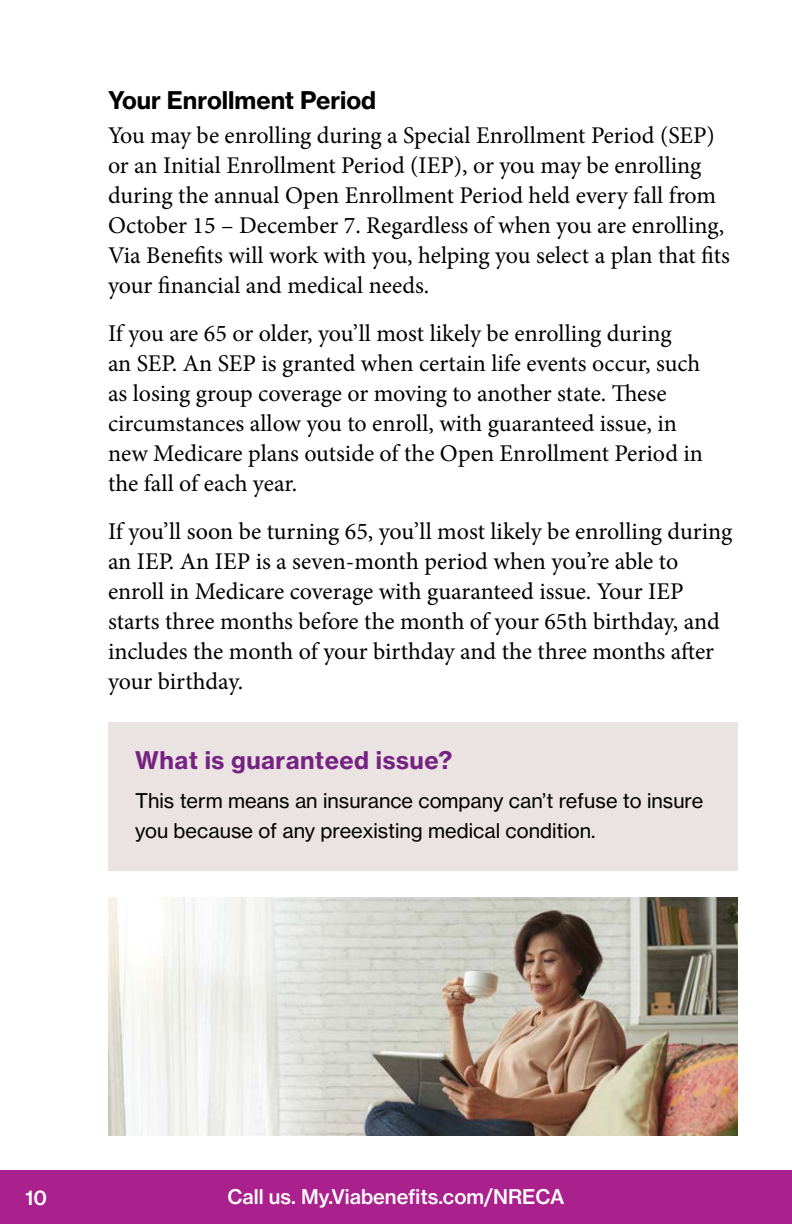
<style>
.page{position:relative;width:792px;height:1224px;background:#fff}
.page>*{position:absolute;margin:0;border:0;box-sizing:border-box;transform-origin:0 0}
.t1{font:24px/30px "Minion Pro";color:#000}
.t2{font:24px "N Haas Grotesk TX Std 75 Bd";letter-spacing:.02em;color:#762283}
.t3{font:24px "N Haas Grotesk TX Std 75 Bd";color:#000}
.t4{font:20px/30px "N Haas Grotesk TX Std 55 Rg";color:#000}
.t5{font:20px "N Haas Grotesk TX Std 65 Md";color:#fff}
</style>
<div class="page">
<div style="left:0;top:1170px;width:792px;height:54px;background:#aa218e"></div>
<div style="left:108px;top:723px;width:630px;height:148px;background:#ebe3e2"></div>
<img style="left:108px;top:898px;width:630px;height:238px">
<p class="t3" style="left:108px;top:85px;width:270px">Your Enrollment Period</p>
<p class="t1" style="left:108px;top:121px;width:623px">You may be enrolling during a Special Enrollment Period (SEP) or an Initial Enrollment Period (IEP), or you may be enrolling during the annual Open Enrollment Period held every fall from October 15 – December 7. Regardless of when you are enrolling, Via Benefits will work with you, helping you select a plan that fits your financial and medical needs.</p>
<p class="t1" style="left:108px;top:319px;width:597px">If you are 65 or older, you’ll most likely be enrolling during<br>an SEP. An SEP is granted when certain life events occur, such as losing group coverage or moving to another state. These circumstances allow you to enroll, with guaranteed issue, in new Medicare plans outside of the Open Enrollment Period in the fall of each year.</p>
<p class="t1" style="left:108px;top:517px;width:626px">If you’ll soon be turning 65, you’ll most likely be enrolling during an IEP. An IEP is a seven-month period when you’re able to enroll in Medicare coverage with guaranteed issue. Your IEP starts three months before the month of your 65th birthday, and includes the month of your birthday and the three months after your birthday.</p>
<p class="t2" style="left:135px;top:746px;width:319px">What is guaranteed issue?</p>
<p class="t4" style="left:135px;top:786px;width:570px">This term means an insurance company can’t refuse to insure you because of any preexisting medical condition.</p>
<p class="t5" style="left:25px;top:1185px;width:23px">10</p>
<p class="t5" style="left:228px;top:1184px;width:338px">Call us. My.Viabenefits.com/NRECA</p>
</div>
